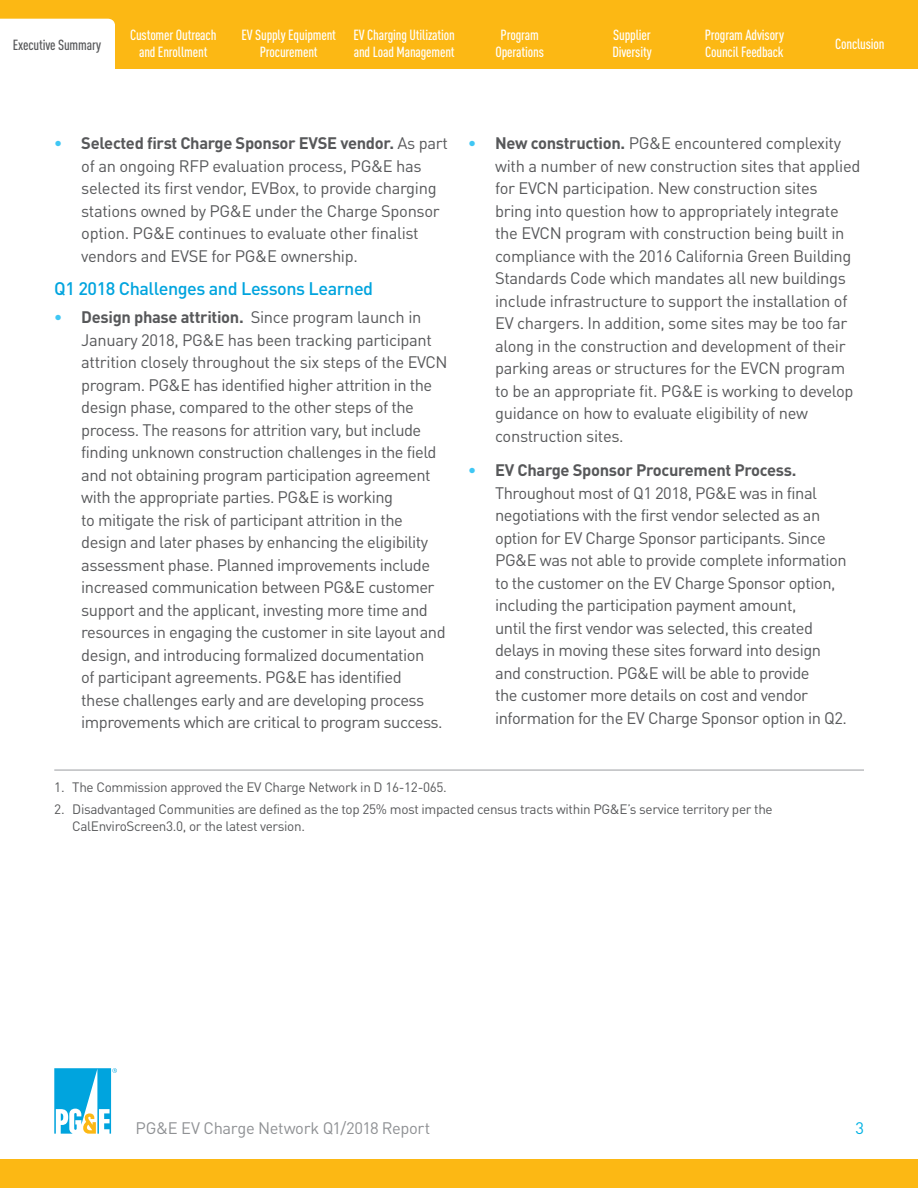
<style>
.page{position:relative;width:918px;height:1188px;background:#fff}
.page>*{position:absolute;margin:0;border:0;box-sizing:border-box;transform-origin:0 0}
.Sub-Subhead{font:500 18px "DINOT";letter-spacing:-.025em;color:#00a4de}
.t1{font:16.5px/22.5px "DINOT";letter-spacing:-.03em;color:#57585a}
.t2{font:16.5px "DINOT";letter-spacing:-.025em;color:#8f9194}
.t3{font:16.5px "DINOT";color:#00b1e3}
.t4{font:500 condensed 14.55px/17.1px "DINOT";letter-spacing:-.01em;color:#fff;text-align:center}
.t5{font:500 condensed 14.55px "DINOT";letter-spacing:-.01em;color:#57585a}
.t6{font:13.5px/16.5px "DINOT";letter-spacing:-.025em;color:#57585a}
.s1{font-weight:700;color:#40c7f4}
.s2{font-weight:700}
</style>
<div class="page">
<div style="left:0;top:1159px;width:918px;height:29px;background:#fcb814"></div>
<svg style="left:54px;top:1068px;width:63px;height:66px"></svg>
<div style="left:0;top:0;width:918px;height:70px;background:#fcb814"></div>
<div style="left:0;top:19px;width:115px;height:50px;background:#fff"></div>
<div style="left:0;top:37px;width:7px;height:52px;background:#fff"></div>
<div style="left:0;top:69px;width:918px;height:9px;background:#fff"></div>
<hr style="left:54px;top:769px;width:810px;height:2px;background:#bcbdc0">
<p class="t4" style="left:130px;top:26px;width:88px">Customer Outreach and Enrollment</p>
<p class="t4" style="left:241px;top:26px;width:96px">EV Supply Equipment<br>Procurement</p>
<p class="t4" style="left:354px;top:26px;width:103px;text-align:left">EV Charging Utilization and Load Management</p>
<p class="t4" style="left:612px;top:26px;width:41px;text-align:left">Supplier<br>Diversity</p>
<p class="t4" style="left:496px;top:26px;width:50px">Program<br>Operations</p>
<p class="t4" style="left:705px;top:26px;width:81px;text-align:left">Program Advisory<br>Council Feedback</p>
<p class="t5" style="left:13px;top:37px;width:90px">Executive Summary</p>
<p class="t4" style="left:835px;top:35px;width:51px">Conclusion</p>
<p class="t1" style="left:81px;top:132px;width:368px;text-indent:-27px"><span class="s1">•</span> <span class="s2">Selected first Charge Sponsor EVSE vendor.</span> As part of an ongoing RFP evaluation process, PG&amp;E has selected its first vendor, EVBox, to provide charging stations owned by PG&amp;E under the Charge Sponsor option. PG&amp;E continues to evaluate other finalist vendors and EVSE for PG&amp;E ownership.</p>
<p class="Sub-Subhead" style="left:54px;top:277px;width:320px">Q1 2018 Challenges and Lessons Learned</p>
<p class="t1" style="left:81px;top:306px;width:368px;text-indent:-27px"><span class="s1">•</span> <span class="s2">Design phase attrition.</span> Since program launch in January 2018, PG&amp;E has been tracking participant attrition closely throughout the six steps of the EVCN program. PG&amp;E has identified higher attrition in the design phase, compared to the other steps of the process. The reasons for attrition vary, but include finding unknown construction challenges in the field and not obtaining program participation agreement with the appropriate parties. PG&amp;E is working<br>to mitigate the risk of participant attrition in the design and later phases by enhancing the eligibility assessment phase. Planned improvements include increased communication between PG&amp;E customer support and the applicant, investing more time and resources in engaging the customer in site layout and design, and introducing formalized documentation<br>of participant agreements. PG&amp;E has identified<br>these challenges early and are developing process improvements which are critical to program success.</p>
<p class="t1" style="left:495px;top:132px;width:367px;text-indent:-27px"><span class="s1">•</span> <span class="s2">New construction.</span> PG&amp;E encountered complexity with a number of new construction sites that applied for EVCN participation. New construction sites<br>bring into question how to appropriately integrate the EVCN program with construction being built in compliance with the 2016 California Green Building Standards Code which mandates all new buildings include infrastructure to support the installation of EV chargers. In addition, some sites may be too far along in the construction and development of their parking areas or structures for the EVCN program to be an appropriate fit. PG&amp;E is working to develop guidance on how to evaluate eligibility of new construction sites.</p>
<p class="t1" style="left:495px;top:459px;width:353px;text-indent:-27px"><span class="s1">•</span> <span class="s2">EV Charge Sponsor Procurement Process.<br></span>Throughout most of Q1 2018, PG&amp;E was in final negotiations with the first vendor selected as an option for EV Charge Sponsor participants. Since PG&amp;E was not able to provide complete information to the customer on the EV Charge Sponsor option, including the participation payment amount,<br>until the first vendor was selected, this created delays in moving these sites forward into design and construction. PG&amp;E will be able to provide<br>the customer more details on cost and vendor information for the EV Charge Sponsor option in Q2.</p>
<p class="t6" style="left:54px;top:778px;width:394px">1. The Commission approved the EV Charge Network in D 16-12-065.</p>
<p class="t6" style="left:72px;top:801px;width:702px;text-indent:-18px">2. Disadvantaged Communities are defined as the top 25% most impacted census tracts within PG&amp;E’s service territory per the<br>CalEnviroScreen3.0, or the latest version.</p>
<p class="t2" style="left:135px;top:1117px;width:296px">PG&amp;E EV Charge Network Q1/2018 Report</p>
<p class="t3" style="left:855px;top:1117px;width:10px">3</p>
</div>
